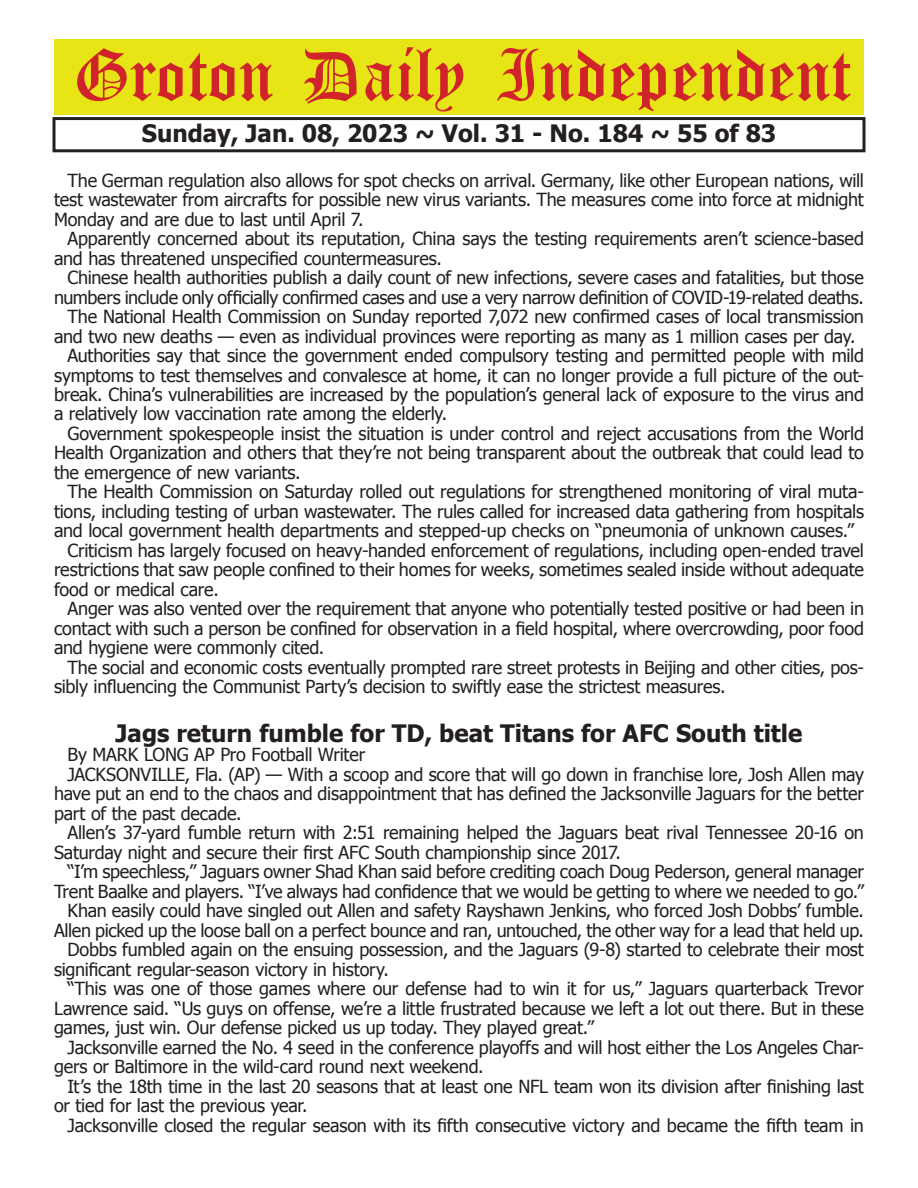
<style>
.page{position:relative;width:918px;height:1188px;background:#fff}
.page>*{position:absolute;margin:0;border:0;box-sizing:border-box;transform-origin:0 0}
.t1{font:54px "Old English Five";color:#d1232a}
.t2{font:700 24px "Tahoma";color:#231f20}
.t3{font:18px/19.5px "Tahoma";letter-spacing:-.01em;color:#231f20;text-align:justify}
</style>
<div class="page">
<div style="left:52px;top:117px;width:814px;height:35px;border:3px solid #231f20"></div>
<div style="left:54px;top:40px;width:810px;height:75px;background:#e7e515"></div>
<h1 class="t1" style="left:73px;top:50px;width:779px">Groton Daily Independent</h1>
<h2 class="t2" style="left:142px;top:116px;width:636px">Sunday, Jan. 08, 2023 ~ Vol. 31 - No. 184 ~ 55 of 83</h2>
<p class="t3" style="left:54px;top:169px;width:812px;text-indent:14px">The German regulation also allows for spot checks on arrival. Germany, like other European nations, will test wastewater from aircrafts for possible new virus variants. The measures come into force at midnight Monday and are due to last until April 7.</p>
<p class="t3" style="left:54px;top:228px;width:811px;text-indent:14px">Apparently concerned about its reputation, China says the testing requirements aren’t science-based and has threatened unspecified countermeasures.</p>
<p class="t3" style="left:68px;top:267px;width:798px">Chinese health authorities publish a daily count of new infections, severe cases and fatalities, but those</p>
<p class="t3" style="left:54px;top:286px;width:811px">numbers include only officially confirmed cases and use a very narrow definition of COVID-19-related deaths.</p>
<p class="t3" style="left:68px;top:306px;width:798px">The National Health Commission on Sunday reported 7,072 new confirmed cases of local transmission</p>
<p class="t3" style="left:54px;top:325px;width:803px">and two new deaths — even as individual provinces were reporting as many as 1 million cases per day.</p>
<p class="t3" style="left:68px;top:345px;width:798px">Authorities say that since the government ended compulsory testing and permitted people with mild</p>
<p class="t3" style="left:54px;top:364px;width:812px">symptoms to test themselves and convalesce at home, it can no longer provide a full picture of the out-</p>
<p class="t3" style="left:54px;top:384px;width:811px">break. China’s vulnerabilities are increased by the population’s general lack of exposure to the virus and</p>
<p class="t3" style="left:54px;top:403px;width:395px">a relatively low vaccination rate among the elderly.</p>
<p class="t3" style="left:68px;top:423px;width:798px">Government spokespeople insist the situation is under control and reject accusations from the World</p>
<p class="t3" style="left:54px;top:442px;width:812px">Health Organization and others that they’re not being transparent about the outbreak that could lead to</p>
<p class="t3" style="left:54px;top:462px;width:248px">the emergence of new variants.</p>
<p class="t3" style="left:68px;top:481px;width:798px">The Health Commission on Saturday rolled out regulations for strengthened monitoring of viral muta-</p>
<p class="t3" style="left:54px;top:501px;width:812px">tions, including testing of urban wastewater. The rules called for increased data gathering from hospitals</p>
<p class="t3" style="left:54px;top:520px;width:802px">and local government health departments and stepped-up checks on “pneumonia of unknown causes.”</p>
<p class="t3" style="left:68px;top:540px;width:798px">Criticism has largely focused on heavy-handed enforcement of regulations, including open-ended travel</p>
<p class="t3" style="left:54px;top:559px;width:811px">restrictions that saw people confined to their homes for weeks, sometimes sealed inside without adequate</p>
<p class="t3" style="left:54px;top:579px;width:166px">food or medical care.</p>
<p class="t3" style="left:68px;top:598px;width:798px">Anger was also vented over the requirement that anyone who potentially tested positive or had been in</p>
<p class="t3" style="left:54px;top:618px;width:812px">contact with such a person be confined for observation in a field hospital, where overcrowding, poor food</p>
<p class="t3" style="left:54px;top:637px;width:272px">and hygiene were commonly cited.</p>
<p class="t3" style="left:68px;top:657px;width:798px">The social and economic costs eventually prompted rare street protests in Beijing and other cities, pos-</p>
<p class="t3" style="left:54px;top:676px;width:673px">sibly influencing the Communist Party’s decision to swiftly ease the strictest measures.</p>
<h2 class="t2" style="left:116px;top:716px;width:688px">Jags return fumble for TD, beat Titans for AFC South title</h2>
<p class="t3" style="left:68px;top:744px;width:299px">By MARK LONG AP Pro Football Writer</p>
<p class="t3" style="left:68px;top:764px;width:798px">JACKSONVILLE, Fla. (AP) — With a scoop and score that will go down in franchise lore, Josh Allen may</p>
<p class="t3" style="left:54px;top:783px;width:811px">have put an end to the chaos and disappointment that has defined the Jacksonville Jaguars for the better</p>
<p class="t3" style="left:54px;top:803px;width:189px">part of the past decade.</p>
<p class="t3" style="left:68px;top:822px;width:798px">Allen’s 37-yard fumble return with 2:51 remaining helped the Jaguars beat rival Tennessee 20-16 on</p>
<p class="t3" style="left:54px;top:842px;width:569px">Saturday night and secure their first AFC South championship since 2017.</p>
<p class="t3" style="left:68px;top:861px;width:798px">“I’m speechless,” Jaguars owner Shad Khan said before crediting coach Doug Pederson, general manager</p>
<p class="t3" style="left:54px;top:881px;width:812px">Trent Baalke and players. “I’ve always had confidence that we would be getting to where we needed to go.”</p>
<p class="t3" style="left:68px;top:900px;width:798px">Khan easily could have singled out Allen and safety Rayshawn Jenkins, who forced Josh Dobbs’ fumble.</p>
<p class="t3" style="left:54px;top:920px;width:811px">Allen picked up the loose ball on a perfect bounce and ran, untouched, the other way for a lead that held up.</p>
<p class="t3" style="left:68px;top:939px;width:798px">Dobbs fumbled again on the ensuing possession, and the Jaguars (9-8) started to celebrate their most</p>
<p class="t3" style="left:54px;top:959px;width:336px">significant regular-season victory in history.</p>
<p class="t3" style="left:68px;top:978px;width:798px">“This was one of those games where our defense had to win it for us,” Jaguars quarterback Trevor</p>
<p class="t3" style="left:54px;top:998px;width:812px">Lawrence said. “Us guys on offense, we’re a little frustrated because we left a lot out there. But in these</p>
<p class="t3" style="left:54px;top:1017px;width:542px">games, just win. Our defense picked us up today. They played great.”</p>
<p class="t3" style="left:68px;top:1037px;width:798px">Jacksonville earned the No. 4 seed in the conference playoffs and will host either the Los Angeles Char-</p>
<p class="t3" style="left:54px;top:1056px;width:431px">gers or Baltimore in the wild-card round next weekend.</p>
<p class="t3" style="left:68px;top:1076px;width:798px">It’s the 18th time in the last 20 seasons that at least one NFL team won its division after finishing last</p>
<p class="t3" style="left:54px;top:1095px;width:255px">or tied for last the previous year.</p>
<p class="t3" style="left:68px;top:1115px;width:798px">Jacksonville closed the regular season with its fifth consecutive victory and became the fifth team in</p>
</div>
